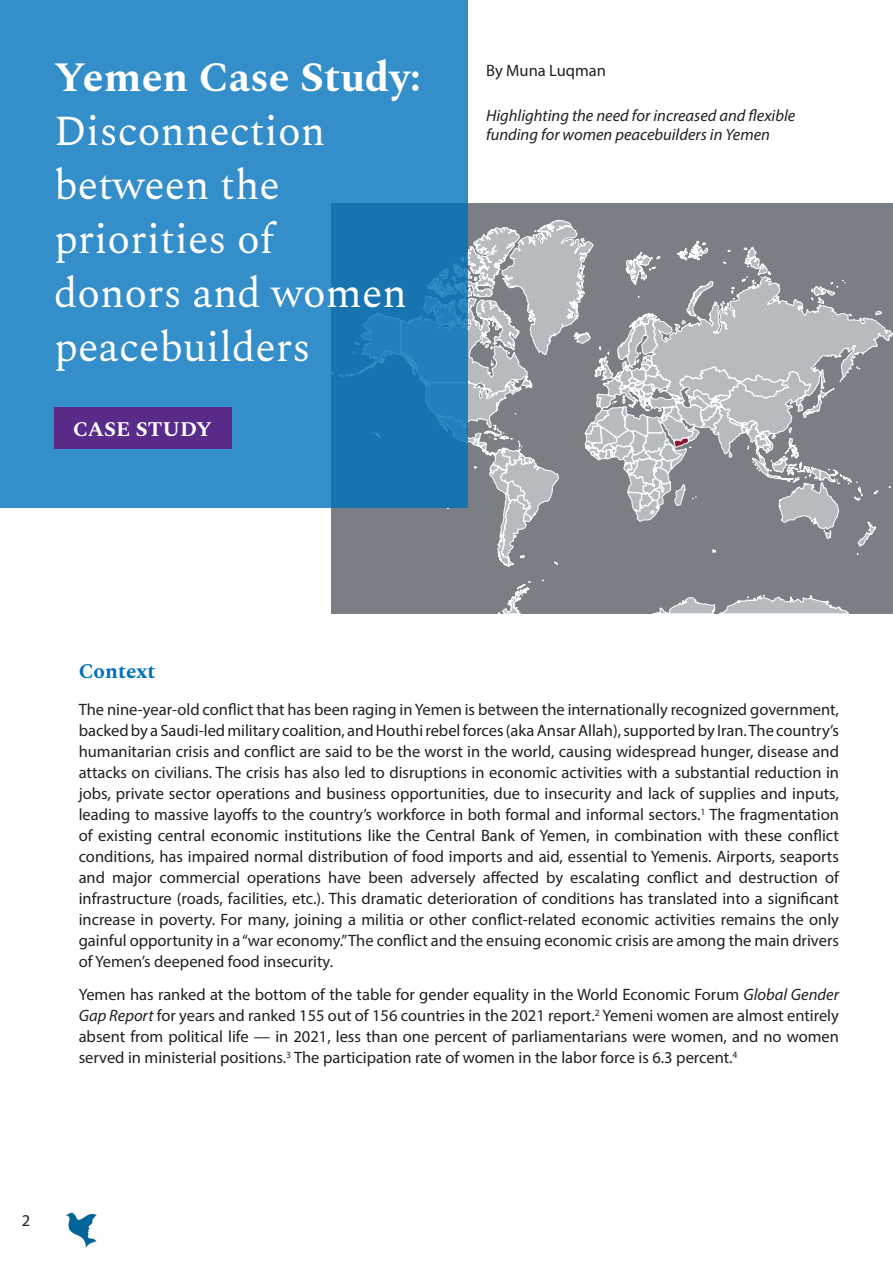
<style>
.page{position:relative;width:893px;height:1263px;background:#fff}
.page>*{position:absolute;margin:0;border:0;box-sizing:border-box;transform-origin:0 0}
.TOC_1_41_Header_Spectral{font:42px/54px "Spectral";color:#fff}
.TOC_2_14_Subheader_bold_SPECTRAL{font:700 21px "Spectral";color:#fff}
.TOC_2_14_Subheader_bold_SPECTRAL-2{font:700 21px "Spectral";letter-spacing:-.005em;color:#0072bc}
.t1{font:16.5px/21px "Myriad Pro";color:#231f20;text-align:justify}
.t2{font:italic 16.5px/19.5px "Myriad Pro";color:#231f20}
.s1{font-weight:700}
.s2{font-style:italic}
</style>
<div class="page">
<div style="left:332px;top:204px;width:561px;height:410px;background:#797f84"></div>
<svg style="left:331px;top:220px;width:562px;height:394px"></svg>
<svg style="left:0;top:0;width:468px;height:508px;background:#2e89c4"></svg>
<div style="left:54px;top:407px;width:178px;height:41px;background:#592a88"></div>
<img style="left:66px;top:1212px;width:31px;height:36px">
<p class="TOC_1_41_Header_Spectral" style="left:54px;top:47px;width:368px"><span class="s1">Yemen Case Study:<br></span>Disconnection between the priorities of<br>donors and women peacebuilders</p>
<p class="TOC_2_14_Subheader_bold_SPECTRAL" style="left:73px;top:413px;width:140px">CASE STUDY</p>
<p class="t1" style="left:486px;top:60px;width:122px">By Muna Luqman</p>
<p class="t2" style="left:486px;top:105px;width:311px">Highlighting the need for increased and flexible funding for women peacebuilders in Yemen</p>
<p class="TOC_2_14_Subheader_bold_SPECTRAL-2" style="left:79px;top:656px;width:78px">Context</p>
<p class="t1" style="left:79px;top:699px;width:762px">The nine-year-old conflict that has been raging in Yemen is between the internationally recognized government, backed by a Saudi-led military coalition, and Houthi rebel forces (aka Ansar Allah), supported by Iran. The country’s humanitarian crisis and conflict are said to be the worst in the world, causing widespread hunger, disease and attacks on civilians. The crisis has also led to disruptions in economic activities with a substantial reduction in jobs, private sector operations and business opportunities, due to insecurity and lack of supplies and inputs, leading to massive layoffs to the country’s workforce in both formal and informal sectors.<sup>1</sup> The fragmentation of existing central economic institutions like the Central Bank of Yemen, in combination with these conflict conditions, has impaired normal distribution of food imports and aid, essential to Yemenis. Airports, seaports and major commercial operations have been adversely affected by escalating conflict and destruction of infrastructure (roads, facilities, etc.). This dramatic deterioration of conditions has translated into a significant increase in poverty. For many, joining a militia or other conflict-related economic activities remains the only gainful opportunity in a “war economy.” The conflict and the ensuing economic crisis are among the main drivers of Yemen’s deepened food insecurity.</p>
<p class="t1" style="left:79px;top:984px;width:762px">Yemen has ranked at the bottom of the table for gender equality in the World Economic Forum <span class="s2">Global Gender Gap Report</span> for years and ranked 155 out of 156 countries in the 2021 report.<sup>2</sup> Yemeni women are almost entirely absent from political life — in 2021, less than one percent of parliamentarians were women, and no women served in ministerial positions.<sup>3</sup> The participation rate of women in the labor force is 6.3 percent.<sup>4</sup></p>
<p class="t1" style="left:22px;top:1210px;width:10px">2</p>
</div>
